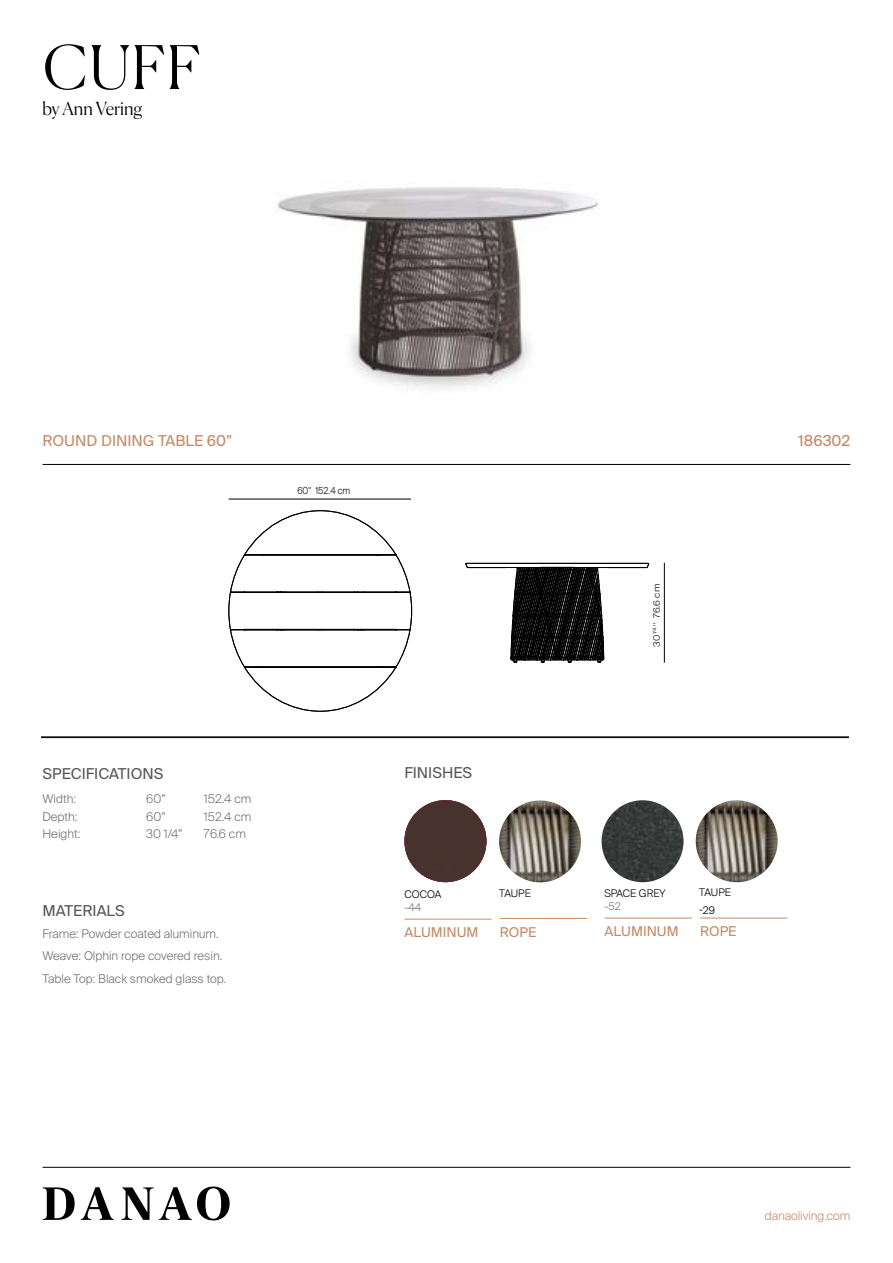
<style>
.page{position:relative;width:893px;height:1263px;background:#fff}
.page>*{position:absolute;margin:0;border:0;box-sizing:border-box;transform-origin:0 0}
.t1{font:300 60px "Canela";color:#000}
.t2{font:300 18px "Canela";color:#000}
.t3{font:15px "Suisse Intl";color:#575756}
.t4{font:15px "Suisse Intl";color:#c48b67}
.t5{font:13.5px "Suisse Intl";color:#c48b67}
.t6{font:300 12px/22.2px "Suisse Intl";color:#706f6f}
.t7{font:300 12px "Suisse Intl";color:#c48b67}
.t8{font:300 10.5px/18.3px "Suisse Intl";color:#000}
.t9{font:300 10.5px "Suisse Intl";color:#706f6f}
.t10{font:300 9.6px "Suisse Intl";color:#000;scale:.91 1}
.t11{font:300 8.85px "Suisse Intl";color:#000;scale:1.1 1}
.t12{font:300 5.1px "Suisse Intl";color:#000;scale:1.1 1}
</style>
<div class="page">
<svg style="left:43px;top:1187px;width:32px;height:33px"></svg>
<svg style="left:81px;top:1187px;width:33px;height:33px"></svg>
<svg style="left:121px;top:1186px;width:109px;height:34px"></svg>
<hr style="left:43px;top:1167px;width:807px;height:1px;background:#000">
<hr style="left:43px;top:464px;width:807px;height:1px;background:#000">
<img style="left:276px;top:187px;width:323px;height:202px">
<hr style="left:41px;top:737px;width:808px;height:1px;background:#000">
<hr style="left:41px;top:736px;width:808px;height:1px;background:#000">
<hr style="left:664px;top:563px;width:1px;height:99px;background:#000">
<hr style="left:229px;top:499px;width:182px;height:1px;background:#000">
<svg style="left:230px;top:631px;width:375px;height:81px"></svg>
<svg style="left:228px;top:510px;width:422px;height:121px"></svg>
<img style="left:499px;top:800px;width:82px;height:82px;border-radius:41px">
<hr style="left:404px;top:919px;width:88px;height:1px;background:#c48b67">
<hr style="left:500px;top:918px;width:87px;height:1px;background:#c48b67">
<div style="left:404px;top:800px;width:82px;height:82px;background:#47332d;border-radius:41px"></div>
<img style="left:602px;top:800px;width:81px;height:82px;border-radius:41px">
<img style="left:696px;top:800px;width:82px;height:82px;border-radius:41px">
<hr style="left:605px;top:918px;width:87px;height:1px;background:#c48b67">
<hr style="left:700px;top:918px;width:87px;height:1px;background:#c48b67">
<h1 class="t1" style="left:43px;top:20px;width:159px">CUFF</h1>
<h2 class="t2" style="left:43px;top:94px;width:101px">by Ann Vering</h2>
<p class="t4" style="left:43px;top:432px;width:191px">ROUND DINING TABLE 60”</p>
<p class="t4" style="left:798px;top:432px;width:54px">186302</p>
<p class="t10" style="left:297px;top:485px;width:60px">60" 152.4 cm</p>
<p class="t3" style="left:43px;top:765px;width:122px">SPECIFICATIONS</p>
<p class="t6" style="left:43px;top:787px;width:35px">Width:</p>
<p class="t6" style="left:146px;top:787px;width:21px">60”</p>
<p class="t6" style="left:204px;top:787px;width:49px">152.4 cm</p>
<p class="t6" style="left:43px;top:805px;width:36px">Depth:</p>
<p class="t6" style="left:146px;top:805px;width:21px">60”</p>
<p class="t6" style="left:204px;top:805px;width:49px">152.4 cm</p>
<p class="t6" style="left:43px;top:823px;width:39px">Height:</p>
<p class="t6" style="left:146px;top:823px;width:38px">30 1/4”</p>
<p class="t6" style="left:204px;top:823px;width:43px">76.6 cm</p>
<p class="t3" style="left:43px;top:902px;width:84px">MATERIALS</p>
<p class="t6" style="left:43px;top:923px;width:185px">Frame: Powder coated aluminum.<br>Weave: Olphin rope covered resin.<br>Table Top: Black smoked glass top.</p>
<p class="t3" style="left:404px;top:764px;width:69px">FINISHES</p>
<p class="t8" style="left:404px;top:885px;width:38px">COCOA</p>
<p class="t9" style="left:404px;top:902px;width:18px">-44</p>
<p class="t8" style="left:499px;top:884px;width:33px">TAUPE</p>
<p class="t5" style="left:404px;top:924px;width:76px">ALUMINUM</p>
<p class="t5" style="left:500px;top:924px;width:38px">ROPE</p>
<p class="t11" style="left:652px;top:647px;width:59px;rotate:-90deg">30 " 76.6 cm</p>
<p class="t12" style="left:652px;top:634px;width:8px;rotate:-90deg">1/4</p>
<p class="t8" style="left:605px;top:884px;width:63px">SPACE GREY</p>
<p class="t9" style="left:605px;top:901px;width:18px">-52</p>
<p class="t8" style="left:699px;top:883px;width:33px">TAUPE -29</p>
<p class="t5" style="left:605px;top:923px;width:76px">ALUMINUM</p>
<p class="t5" style="left:700px;top:923px;width:38px">ROPE</p>
<p class="t7" style="left:765px;top:1209px;width:87px">danaoliving.com</p>
</div>
